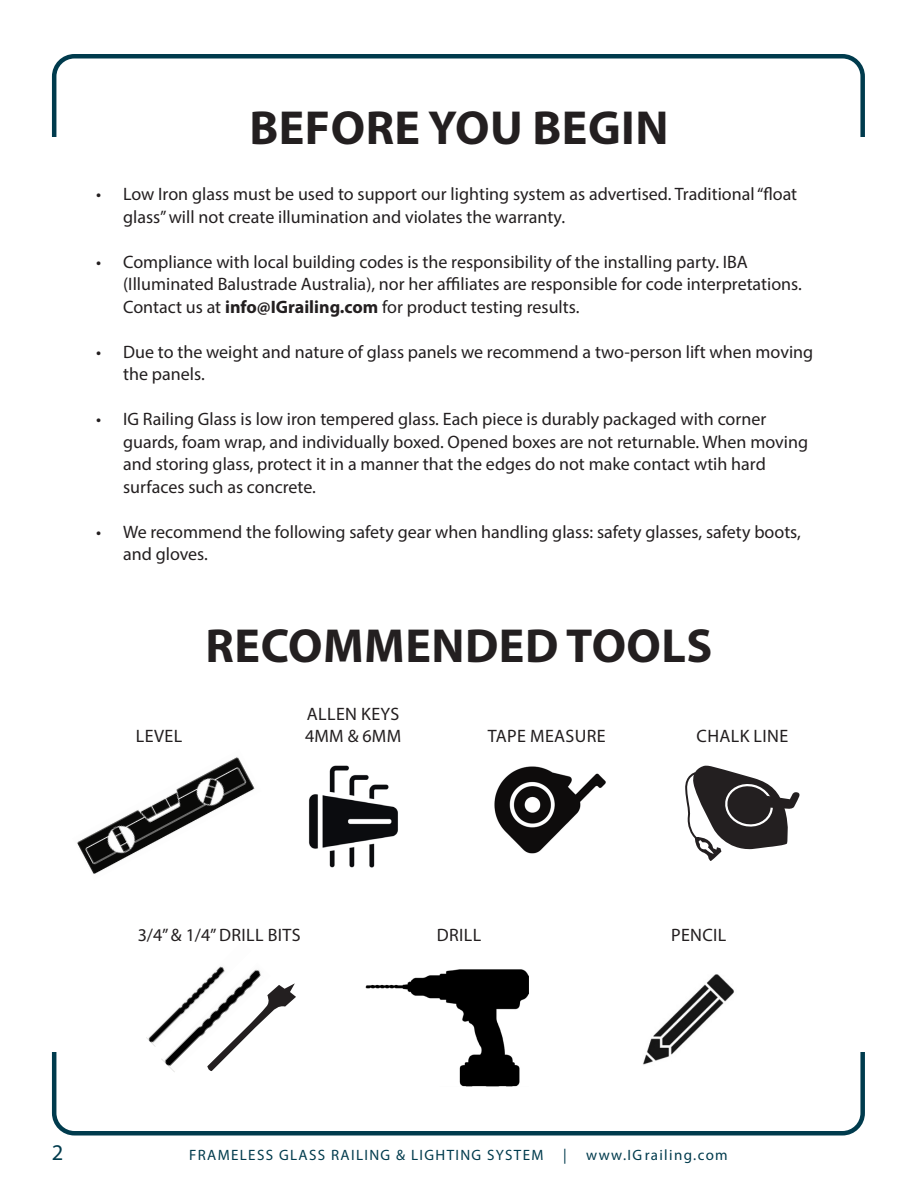
<style>
.page{position:relative;width:918px;height:1188px;background:#fff}
.page>*{position:absolute;margin:0;border:0;box-sizing:border-box;transform-origin:0 0}
.HEADLINE{font:700 48px "Myriad Pro";letter-spacing:.01em;color:#231f20}
.t1{font:22.5px "Myriad Pro";color:#003b4d}
.t2{font:18px/22.5px "Myriad Pro";color:#231f20}
.t3{font:18px "Myriad Pro";letter-spacing:.02em;color:#231f20}
.t4{font:15px "Myriad Pro";letter-spacing:.09em;color:#003b4d}
.s1{font-weight:700}
</style>
<div class="page">
<img style="left:77px;top:757px;width:178px;height:117px">
<img style="left:309px;top:765px;width:89px;height:103px">
<img style="left:146px;top:1026px;width:15px;height:21px">
<img style="left:161px;top:966px;width:100px;height:106px">
<img style="left:494px;top:766px;width:112px;height:88px">
<img style="left:365px;top:969px;width:164px;height:117px">
<img style="left:643px;top:974px;width:91px;height:91px">
<svg style="left:207px;top:983px;width:89px;height:88px"></svg>
<svg style="left:685px;top:765px;width:115px;height:96px"></svg>
<p class="HEADLINE" style="left:249px;top:97px;width:421px">BEFORE YOU BEGIN</p>
<p class="t2" style="left:123px;top:183px;width:676px;text-indent:-27px">• Low Iron glass must be used to support our lighting system as advertised. Traditional “float glass” will not create illumination and violates the warranty.</p>
<p class="t2" style="left:123px;top:250px;width:680px;text-indent:-27px">• Compliance with local building codes is the responsibility of the installing party. IBA (Illuminated Balustrade Australia), nor her affiliates are responsible for code interpretations.<br>Contact us at <span class="s1">info@IGrailing.com</span> for product testing results.</p>
<p class="t2" style="left:123px;top:340px;width:692px;text-indent:-27px">• Due to the weight and nature of glass panels we recommend a two-person lift when moving the panels.</p>
<p class="t2" style="left:123px;top:408px;width:686px;text-indent:-27px">• IG Railing Glass is low iron tempered glass. Each piece is durably packaged with corner guards, foam wrap, and individually boxed. Opened boxes are not returnable. When moving and storing glass, protect it in a manner that the edges do not make contact wtih hard surfaces such as concrete.</p>
<p class="t2" style="left:123px;top:520px;width:679px;text-indent:-27px">• We recommend the following safety gear when handling glass: safety glasses, safety boots, and gloves.</p>
<p class="t2" style="left:136px;top:725px;width:48px">LEVEL</p>
<p class="HEADLINE" style="left:206px;top:614px;width:508px">RECOMMENDED TOOLS</p>
<p class="t3" style="left:307px;top:703px;width:94px">ALLEN KEYS</p>
<p class="t2" style="left:305px;top:725px;width:98px">4MM &amp; 6MM</p>
<p class="t3" style="left:488px;top:725px;width:119px">TAPE MEASURE</p>
<p class="t3" style="left:697px;top:725px;width:93px">CHALK LINE</p>
<p class="t3" style="left:138px;top:924px;width:164px">3/4” &amp; 1/4” DRILL BITS</p>
<p class="t2" style="left:437px;top:924px;width:46px">DRILL</p>
<p class="t2" style="left:671px;top:924px;width:57px">PENCIL</p>
<p class="t1" style="left:52px;top:1138px;width:13px">2</p>
<p class="t4" style="left:189px;top:1146px;width:356px">FRAMELESS GLASS RAILING &amp; LIGHTING SYSTEM</p>
<p class="t4" style="left:563px;top:1146px;width:5px">|</p>
<p class="t4" style="left:586px;top:1146px;width:143px">www.IGrailing.com</p>
</div>
